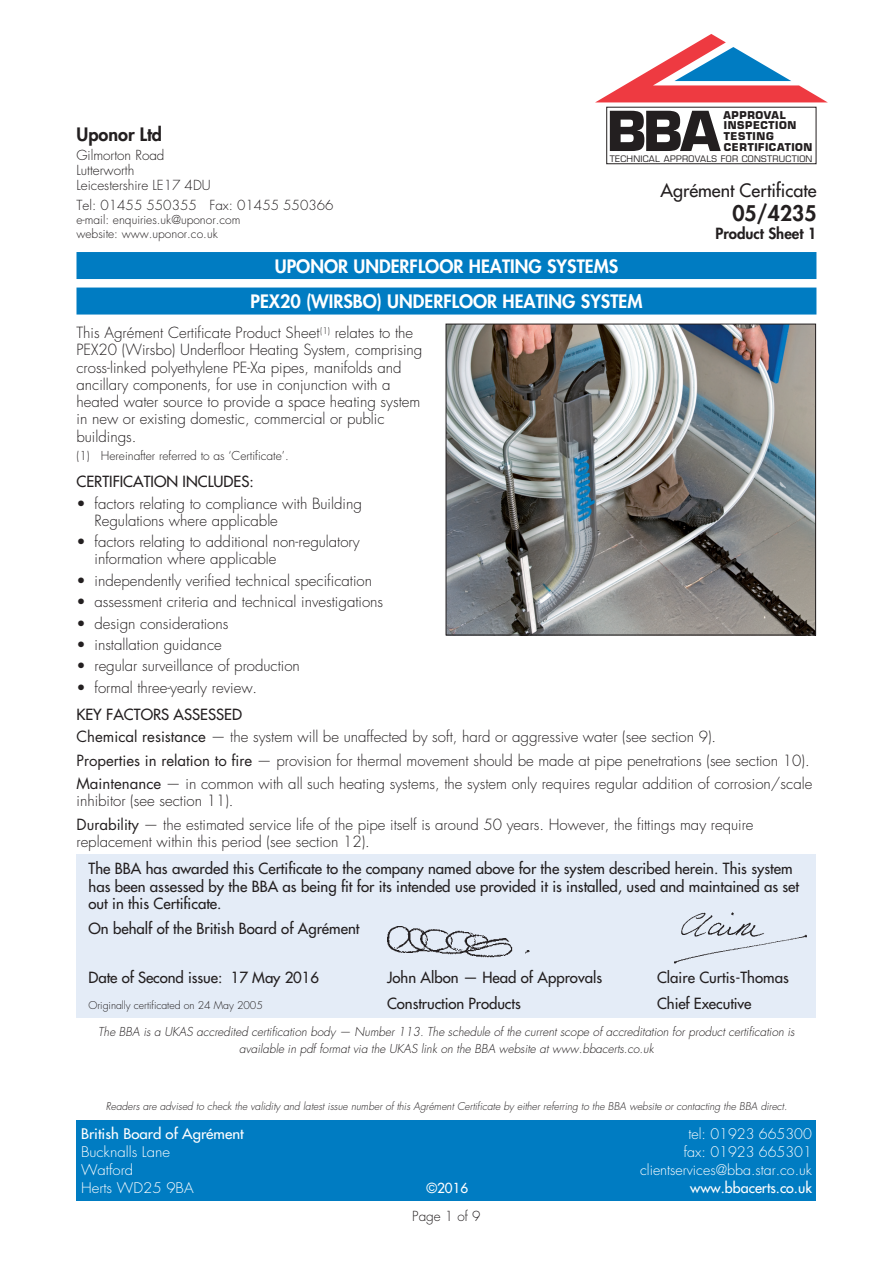
<style>
.page{position:relative;width:893px;height:1263px;background:#fff}
.page>*{position:absolute;margin:0;border:0;box-sizing:border-box;transform-origin:0 0}
.t1{font:800 21px "Futura";color:#231f20}
.t2{font:800 18px/35.5px "Futura";color:#fff;text-align:center}
.t3{font:18px "Futura";color:#231f20}
.t4{font:800 18px "Futura";color:#231f20}
.t5{font:300 15px/17.2px "Futura";color:#231f20}
.t6{font:15px/17.4px "Futura";color:#231f20}
.t7{font:800 15px "Futura";color:#231f20}
.t8{font:300 14.25px "Futura";color:#fff}
.t9{font:300 14.25px "Futura";color:#fff;scale:1.05 1}
.t10{font:14.25px "Futura";color:#fff;scale:1.05 1}
.t11{font:14.25px "Futura";color:#fff}
.t12{font:300 13.5px/15px "Futura";color:#231f20}
.t13{font:13.5px "Futura";color:#fff}
.t14{font:italic 300 12px/17.2px "Futura";color:#231f20;text-align:center}
.t15{font:300 12px/14.2px "Futura";color:#231f20}
.t16{font:italic 300 10.5px "Futura";color:#231f20}
.t17{font:700 10.5px/10.6px "Eurostile";letter-spacing:.035em;color:#231f20}
.t18{font:300 10.5px "Futura";letter-spacing:-.005em;color:#231f20}
.t19{font:8.7px "Eurostile";letter-spacing:.035em;color:#231f20}
.s1{font-weight:400}
</style>
<div class="page">
<div style="left:606px;top:107px;width:210px;height:57px;border:1px solid #231f20"></div>
<svg style="left:610px;top:111px;width:111px;height:40px"></svg>
<svg style="left:595px;top:34px;width:233px;height:69px"></svg>
<div style="left:76px;top:1120px;width:740px;height:80px;background:#007cc2"></div>
<div style="left:76px;top:252px;width:740px;height:27px;background:#007cc2"></div>
<div style="left:76px;top:288px;width:740px;height:27px;background:#007cc2"></div>
<img style="left:448px;top:326px;width:366px;height:307px">
<div style="left:446px;top:324px;width:370px;height:311px;border:1px solid #231f20"></div>
<div style="left:76px;top:854px;width:740px;height:163px;background:#e4ecf7"></div>
<img style="left:387px;top:926px;width:143px;height:32px">
<img style="left:674px;top:912px;width:133px;height:52px">
<p class="t4" style="left:76px;top:123px;width:87px">Uponor Ltd</p>
<p class="t12" style="left:76px;top:148px;width:136px">Gilmorton Road<br>Lutterworth<br>Leicestershire LE17 4DU</p>
<p class="t12" style="left:76px;top:198px;width:258px">Tel: 01455 550355 Fax: 01455 550366</p>
<p class="t15" style="left:76px;top:213px;width:165px">e-mail: enquiries.uk@uponor.com website: www.uponor.co.uk</p>
<p class="t17" style="left:723px;top:110px;width:91px">APPROVAL<br>INSPECTION<br>TESTING<br>CERTIFICATION</p>
<p class="t19" style="left:610px;top:153px;width:204px">TECHNICAL APPROVALS FOR CONSTRUCTION</p>
<p class="t3" style="left:660px;top:179px;width:158px">Agrément Certificate</p>
<h1 class="t1" style="left:732px;top:199px;width:86px">05/4235</h1>
<p class="t7" style="left:715px;top:223px;width:103px">Product Sheet 1</p>
<p class="t2" style="left:250px;top:248px;width:393px">UPONOR UNDERFLOOR HEATING SYSTEMS<br>PEX20 (WIRSBO) UNDERFLOOR HEATING SYSTEM</p>
<p class="t5" style="left:76px;top:324px;width:347px">This Agrément Certificate Product Sheet<sup>(1)</sup> relates to the PEX20 (Wirsbo) Underfloor Heating System, comprising cross-linked polyethylene PE-Xa pipes, manifolds and ancillary components, for use in conjunction with a heated water source to provide a space heating system in new or existing domestic, commercial or public buildings.</p>
<p class="t15" style="left:76px;top:449px;width:214px">(1) Hereinafter referred to as ‘Certificate’.</p>
<p class="t6" style="left:76px;top:473px;width:179px">CERTIFICATION INCLUDES:</p>
<p class="t5" style="left:94px;top:495px;width:269px;text-indent:-18px">• factors relating to compliance with Building<br>Regulations where applicable</p>
<p class="t5" style="left:94px;top:534px;width:267px;text-indent:-18px">• factors relating to additional non-regulatory information where applicable</p>
<p class="t5" style="left:76px;top:572px;width:297px">• independently verified technical specification</p>
<p class="t5" style="left:76px;top:593px;width:308px">• assessment criteria and technical investigations</p>
<p class="t5" style="left:76px;top:615px;width:153px">• design considerations</p>
<p class="t5" style="left:76px;top:636px;width:147px">• installation guidance</p>
<p class="t5" style="left:76px;top:658px;width:225px">• regular surveillance of production</p>
<p class="t5" style="left:76px;top:679px;width:182px">• formal three-yearly review.</p>
<p class="t5" style="left:76px;top:704px;width:641px;line-height:21.8px"><span class="s1">KEY FACTORS ASSESSED<br></span><span class="s1">Chemical resistance</span> — the system will be unaffected by soft, hard or aggressive water (see section 9).</p>
<p class="t5" style="left:76px;top:749px;width:737px;line-height:23.7px"><span class="s1">Properties in relation to fire</span> — provision for thermal movement should be made at pipe penetrations (see section 10).<br><span class="s1">Maintenance</span> — in common with all such heating systems, the system only requires regular addition of corrosion/scale</p>
<p class="t5" style="left:76px;top:789px;width:678px;line-height:23.7px">inhibitor (see section 11).<br><span class="s1">Durability</span> — the estimated service life of the pipe itself is around 50 years. However, the fittings may require</p>
<p class="t5" style="left:76px;top:834px;width:295px">replacement within this period (see section 12).</p>
<p class="t6" style="left:88px;top:860px;width:712px">The BBA has awarded this Certificate to the company named above for the system described herein. This system has been assessed by the BBA as being fit for its intended use provided it is installed, used and maintained as set out in this Certificate.</p>
<p class="t6" style="left:88px;top:920px;width:273px">On behalf of the British Board of Agrément</p>
<p class="t6" style="left:88px;top:969px;width:232px">Date of Second issue: 17 May 2016</p>
<p class="t6" style="left:387px;top:969px;width:217px">John Albon — Head of Approvals</p>
<p class="t6" style="left:657px;top:969px;width:133px">Claire Curtis-Thomas</p>
<p class="t18" style="left:88px;top:998px;width:176px">Originally certificated on 24 May 2005</p>
<p class="t6" style="left:387px;top:994px;width:135px">Construction Products</p>
<p class="t6" style="left:657px;top:994px;width:96px">Chief Executive</p>
<p class="t14" style="left:98px;top:1023px;width:698px">The BBA is a UKAS accredited certification body — Number 113. The schedule of the current scope of accreditation for product certification is available in pdf format via the UKAS link on the BBA website at www.bbacerts.co.uk</p>
<p class="t16" style="left:106px;top:1100px;width:683px">Readers are advised to check the validity and latest issue number of this Agrément Certificate by either referring to the BBA website or contacting the BBA direct.</p>
<p class="t10" style="left:81px;top:1124px;width:156px">British Board of Agrément</p>
<p class="t8" style="left:688px;top:1125px;width:125px">tel: 01923 665300</p>
<p class="t9" style="left:81px;top:1143px;width:86px">Bucknalls Lane</p>
<p class="t8" style="left:684px;top:1143px;width:130px">fax: 01923 665301</p>
<p class="t9" style="left:81px;top:1161px;width:51px">Watford</p>
<p class="t8" style="left:640px;top:1161px;width:173px">clientservices@bba.star.co.uk</p>
<p class="t9" style="left:81px;top:1179px;width:109px">Herts WD25 9BA</p>
<p class="t13" style="left:426px;top:1179px;width:44px">©2016</p>
<p class="t11" style="left:690px;top:1178px;width:123px">www.bbacerts.co.uk</p>
<p class="t12" style="left:412px;top:1209px;width:70px">Page 1 of 9</p>
</div>
